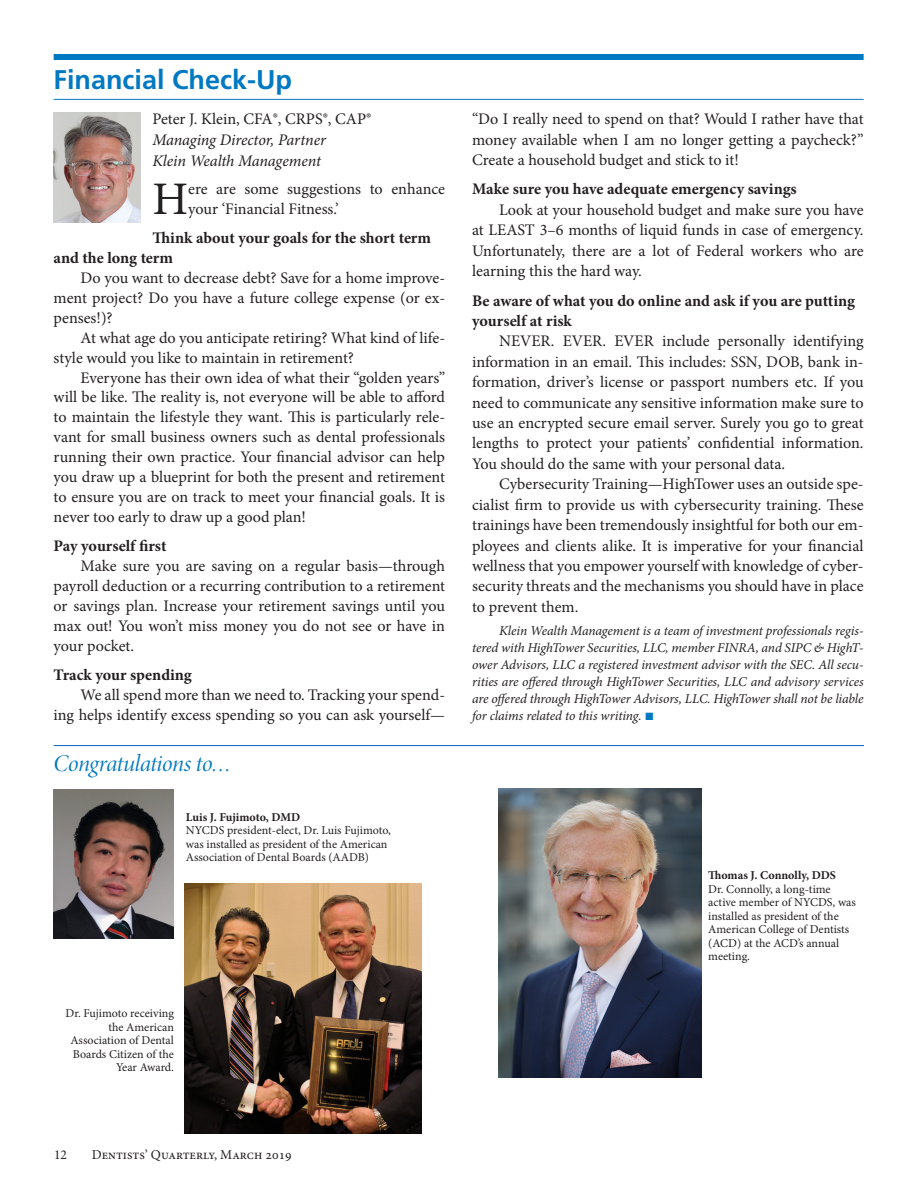
<style>
.page{position:relative;width:918px;height:1188px;background:#fff}
.page>*{position:absolute;margin:0;border:0;box-sizing:border-box;transform-origin:0 0}
.Body_Text{font:46.65px "Minion Pro";color:#231f20}
.Body_Text-2{font:700 27px "Frutiger LT Std";color:#0079c2}
.t1{font:24px "Minion Pro It Disp";letter-spacing:-.015em;color:#0079c2}
.Body_Text-3{font:16.2px/20.4px "Minion Pro";color:#231f20;text-align:justify}
.Body_Numbered_Subhea{font:700 16.2px/20px "Minion Pro";color:#231f20}
.t2{font:italic 16.2px/21.1px "Minion Pro";letter-spacing:-.01em;color:#231f20}
.Body_Text-4{font:italic 13.5px/17.1px "Minion Pro";letter-spacing:-.01em;color:#231f20;text-align:justify}
.t3{font:13.5px "Minion Pro";color:#231f20}
.t4{font:12px/13.5px "Minion Pro";color:#231f20}
.t5{font:700 12px "Minion Pro";color:#231f20}
.s1{color:#0079c2}
</style>
<div class="page">
<div style="left:54px;top:54px;width:810px;height:6px;background:#0079c2"></div>
<hr style="left:54px;top:99px;width:810px;height:1px;background:#0079c2">
<img style="left:54px;top:112px;width:86px;height:111px">
<hr style="left:54px;top:745px;width:810px;height:1px;background:#0563c1">
<img style="left:499px;top:788px;width:202px;height:289px">
<img style="left:184px;top:884px;width:238px;height:249px">
<img style="left:54px;top:790px;width:120px;height:149px">
<p class="Body_Text-2" style="left:54px;top:63px;width:240px">Financial Check-Up</p>
<p class="Body_Text-3" style="left:152px;top:109px;width:220px">Peter J. Klein, CFA®, CRPS®, CAP®</p>
<p class="t2" style="left:152px;top:130px;width:175px">Managing Director, Partner<br>Klein Wealth Management</p>
<p class="Body_Text" style="left:152px;top:168px;width:37px">H</p>
<p class="Body_Text-3" style="left:188px;top:179px;width:258px;line-height:19.8px">ere are some suggestions to enhance your ‘Financial Fitness.’</p>
<p class="Body_Numbered_Subhea" style="left:54px;top:227px;width:379px;text-indent:99px">Think about your goals for the short term and the long term</p>
<p class="Body_Text-3" style="left:54px;top:268px;width:393px;line-height:20px;text-indent:27px">Do you want to decrease debt? Save for a home improve&shy;ment project? Do you have a future college expense (or ex&shy;penses!)?</p>
<p class="Body_Text-3" style="left:54px;top:327px;width:393px;line-height:20px;text-indent:27px">At what age do you anticipate retiring? What kind of life&shy;style would you like to maintain in retirement?</p>
<p class="Body_Text-3" style="left:54px;top:367px;width:393px;line-height:20px;text-indent:27px">Everyone has their own idea of what their “golden years” will be like. The reality is, not everyone will be able to afford to maintain the lifestyle they want. This is particularly rele&shy;vant for small business owners such as dental professionals running their own practice. Your financial advisor can help you draw up a blueprint for both the present and retirement to ensure you are on track to meet your financial goals. It is never too early to draw up a good plan!</p>
<p class="Body_Numbered_Subhea" style="left:54px;top:536px;width:114px">Pay yourself first</p>
<p class="Body_Text-3" style="left:54px;top:556px;width:393px;line-height:20px;text-indent:27px">Make sure you are saving on a regular basis—through payroll deduction or a recurring contribution to a retirement or savings plan. Increase your retirement savings until you max out! You won’t miss money you do not see or have in your pocket.</p>
<p class="Body_Numbered_Subhea" style="left:54px;top:665px;width:140px">Track your spending</p>
<p class="Body_Text-3" style="left:54px;top:685px;width:393px;line-height:20px;text-align:right">We all spend more than we need to. Tracking your spend-<br>ing helps identify excess spending so you can ask yourself—</p>
<p class="t1" style="left:54px;top:748px;width:179px">Congratulations to…</p>
<p class="t5" style="left:186px;top:808px;width:116px">Luis J. Fujimoto, DMD</p>
<p class="t4" style="left:186px;top:823px;width:206px">NYCDS president-elect, Dr. Luis Fujimoto, was installed as president of the American<br>Association of Dental Boards (AADB)</p>
<p class="t4" style="left:66px;top:1007px;width:110px;text-align:right">Dr. Fujimoto receiving the American<br>Association of Dental<br>Boards Citizen of the<br>Year Award.</p>
<p class="Body_Text-3" style="left:472px;top:109px;width:393px">“Do I really need to spend on that? Would I rather have that money available when I am no longer getting a paycheck?” Create a household budget and stick to it!</p>
<p class="Body_Numbered_Subhea" style="left:472px;top:179px;width:326px">Make sure you have adequate emergency savings</p>
<p class="Body_Text-3" style="left:472px;top:200px;width:393px;text-indent:27px">Look at your household budget and make sure you have at LEAST 3–6 months of liquid funds in case of emergency.<br>Unfortunately, there are a lot of Federal workers who are learning this the hard way.</p>
<p class="Body_Numbered_Subhea" style="left:472px;top:290px;width:384px;line-height:20.4px">Be aware of what you do online and ask if you are putting yourself at risk</p>
<p class="Body_Text-3" style="left:472px;top:331px;width:393px;text-indent:27px">NEVER. EVER. EVER include personally identifying information in an email. This includes: SSN, DOB, bank in&shy;formation, driver’s license or passport numbers etc. If you need to communicate any sensitive information make sure to use an encrypted secure email server. Surely you go to great lengths to protect your patients’ confidential information.<br>You should do the same with your personal data.</p>
<p class="Body_Text-3" style="left:472px;top:474px;width:393px;text-indent:27px">Cybersecurity Training—HighTower uses an outside spe&shy;cialist firm to provide us with cybersecurity training. These trainings have been tremendously insightful for both our em&shy;ployees and clients alike. It is imperative for your financial wellness that you empower yourself with knowledge of cyber&shy;security threats and the mechanisms you should have in place to prevent them.</p>
<p class="Body_Text-4" style="left:472px;top:622px;width:393px;text-indent:27px">Klein Wealth Management is a team of investment professionals regis&shy;tered with HighTower Securities, LLC, member FINRA, and SIPC &amp; HighT&shy;ower Advisors, LLC a registered investment advisor with the SEC. All secu&shy;rities are offered through HighTower Securities, LLC and advisory services are offered through HighTower Advisors, LLC. HighTower shall not be liable for claims related to this writing. <span class="s1">■</span></p>
<p class="t5" style="left:708px;top:867px;width:129px">Thomas J. Connolly, DDS</p>
<p class="t4" style="left:708px;top:882px;width:149px">Dr. Connolly, a long-time active member of NYCDS, was installed as president of the<br>American College of Dentists (ACD) at the ACD’s annual meeting.</p>
<p class="t3" style="left:54px;top:1145px;width:14px">12</p>
<p class="t3" style="left:92px;top:1145px;width:202px">Dentists’ Quarterly, March 2019</p>
</div>
